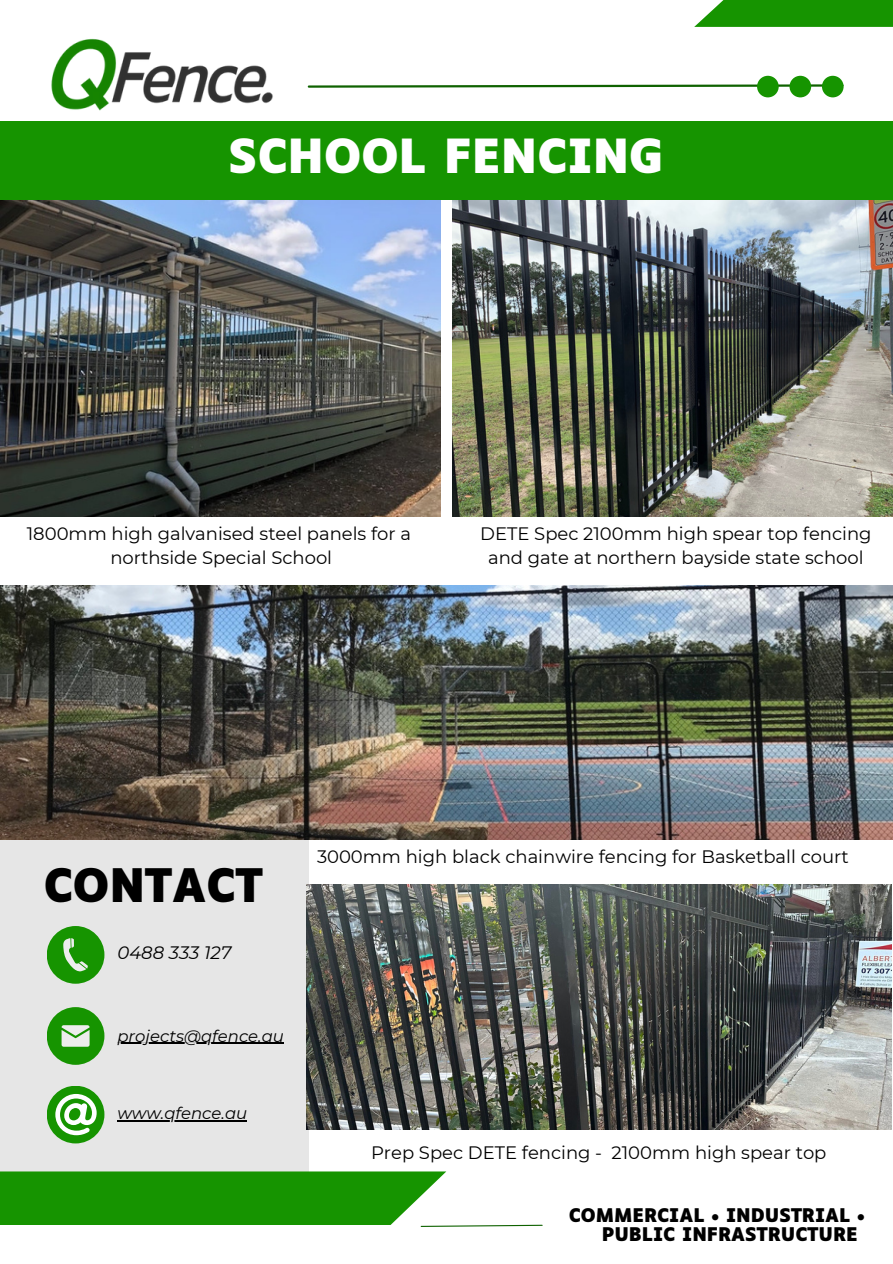
<style>
.page{position:relative;width:893px;height:1264px;background:#fff}
.page>*{position:absolute;margin:0;border:0;box-sizing:border-box;transform-origin:0 0}
.t1{font:700 45px "Luciole";color:#fff}
.t2{font:700 44.1px "Luciole";color:#000}
.t3{font:18px/24.8px "Montserrat";color:#000;text-align:center}
.t4{font:700 18px "Luciole";color:#000}
.t5{font:italic 18px "Montserrat";color:#000}
.t6{font:italic 16.5px "Montserrat";color:#000}
</style>
<div class="page">
<img style="left:0;top:199px;width:441px;height:317px">
<img style="left:452px;top:199px;width:440px;height:317px">
<div style="left:0;top:833px;width:308px;height:364px;background:#e6e6e6"></div>
<div style="left:47px;top:926px;width:57px;height:57px;background:#169400;border-radius:50%"></div>
<div style="left:47px;top:1007px;width:57px;height:57px;background:#169400;border-radius:50%"></div>
<div style="left:47px;top:1085px;width:57px;height:58px;background:#169400;border-radius:50%"></div>
<div style="left:694px;top:0;width:198px;height:27px;background:#169400"></div>
<svg style="left:63px;top:938px;width:25px;height:33px"></svg>
<svg style="left:62px;top:1025px;width:28px;height:21px"></svg>
<svg style="left:0;top:1171px;width:543px;height:56px"></svg>
<svg style="left:307px;top:76px;width:537px;height:21px"></svg>
<img style="left:51px;top:38px;width:222px;height:73px">
<svg style="left:55px;top:1093px;width:42px;height:42px"></svg>
<div style="left:0;top:121px;width:892px;height:78px;background:#169400"></div>
<img style="left:0;top:585px;width:892px;height:254px">
<img style="left:306px;top:884px;width:585px;height:245px">
<hr style="left:117px;top:1042px;width:167px;height:1px;background:#000">
<hr style="left:117px;top:1120px;width:130px;height:1px;background:#000">
<p class="t1" style="left:228px;top:138px;width:437px">SCHOOL FENCING</p>
<p class="t3" style="left:27px;top:521px;width:386px">1800mm high galvanised steel panels for a</p>
<p class="t3" style="left:110px;top:545px;width:223px">northside Special School</p>
<p class="t3" style="left:480px;top:521px;width:393px">DETE Spec 2100mm high spear top fencing and gate at northern bayside state school</p>
<p class="t2" style="left:43px;top:866px;width:221px">CONTACT</p>
<p class="t5" style="left:117px;top:941px;width:115px">0488 333 127</p>
<p class="t6" style="left:117px;top:1025px;width:168px">projects@qfence.au</p>
<p class="t6" style="left:117px;top:1102px;width:131px">www.qfence.au</p>
<p class="t3" style="left:317px;top:843px;width:533px">3000mm high black chainwire fencing for Basketball court</p>
<p class="t3" style="left:371px;top:1139px;width:457px">Prep Spec DETE fencing - 2100mm high spear top</p>
<p class="t4" style="left:568px;top:1207px;width:297px">COMMERCIAL • INDUSTRIAL •</p>
<p class="t4" style="left:601px;top:1226px;width:257px">PUBLIC INFRASTRUCTURE</p>
</div>
